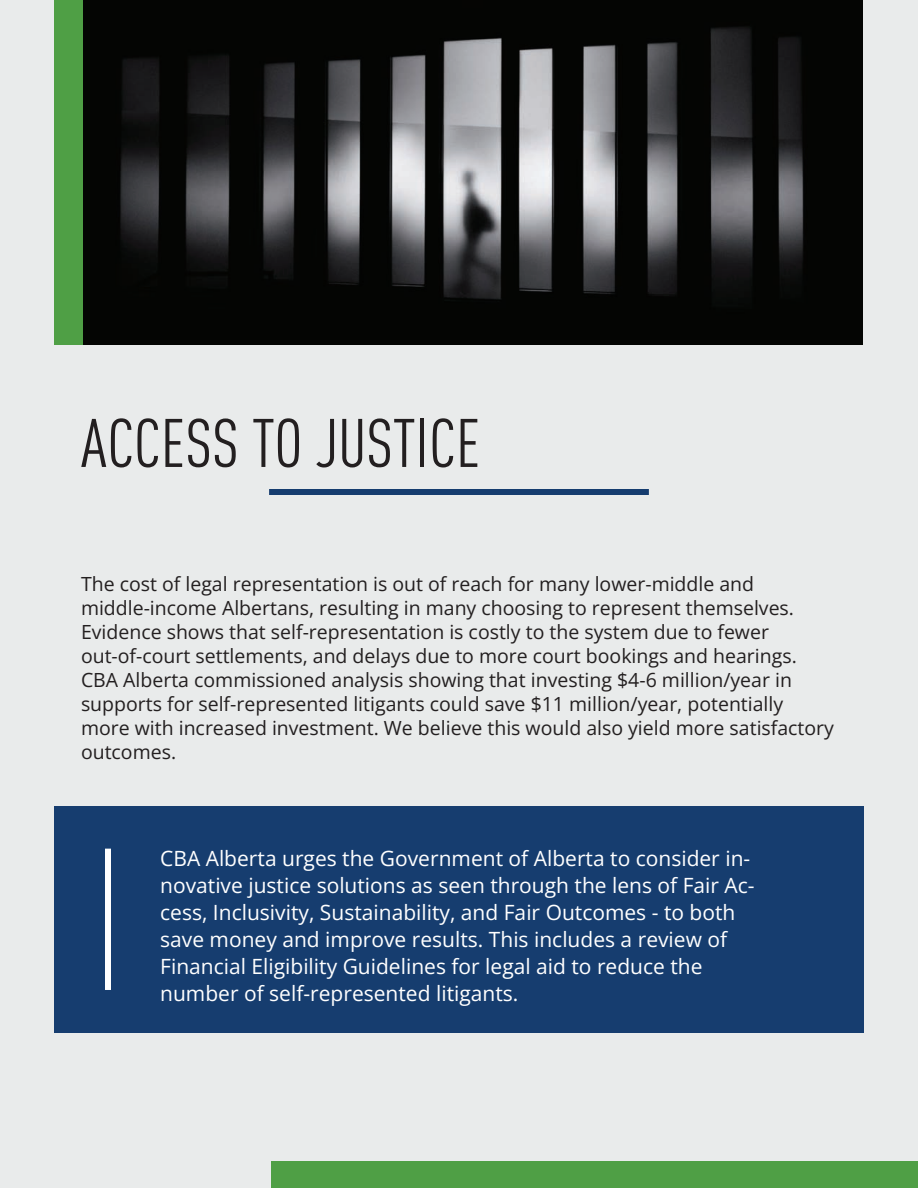
<style>
.page{position:relative;width:918px;height:1188px;background:#e9ebeb}
.page>*{position:absolute;margin:0;border:0;box-sizing:border-box;transform-origin:0 0}
.t1{font:condensed 67.5px "DIN Offc";color:#231f20}
.t2{font:21px/27px "Open Sans";color:#fff}
.t3{font:19.5px/24px "Open Sans";color:#231f20}
</style>
<div class="page">
<div style="left:269px;top:489px;width:380px;height:6px;background:#163d6f"></div>
<img style="left:82px;top:0;width:780px;height:344px">
<div style="left:54px;top:806px;width:810px;height:227px;background:#163d6f"></div>
<div style="left:105px;top:849px;width:6px;height:141px;background:#fff"></div>
<div style="left:54px;top:0;width:28px;height:344px;background:#4f9f45"></div>
<div style="left:271px;top:1161px;width:647px;height:27px;background:#4f9f45"></div>
<h1 class="t1" style="left:81px;top:404px;width:401px">ACCESS TO JUSTICE</h1>
<p class="t3" style="left:81px;top:571px;width:755px">The cost of legal representation is out of reach for many lower-middle and middle-income Albertans, resulting in many choosing to represent themselves.<br>Evidence shows that self-representation is costly to the system due to fewer out-of-court settlements, and delays due to more court bookings and hearings.<br>CBA Alberta commissioned analysis showing that investing $4-6 million/year in supports for self-represented litigants could save $11 million/year, potentially more with increased investment. We believe this would also yield more satisfactory outcomes.</p>
<p class="t2" style="left:160px;top:844px;width:596px">CBA Alberta urges the Government of Alberta to consider in&shy;novative justice solutions as seen through the lens of Fair Ac&shy;cess, Inclusivity, Sustainability, and Fair Outcomes - to both save money and improve results. This includes a review of Financial Eligibility Guidelines for legal aid to reduce the number of self-represented litigants.</p>
</div>
